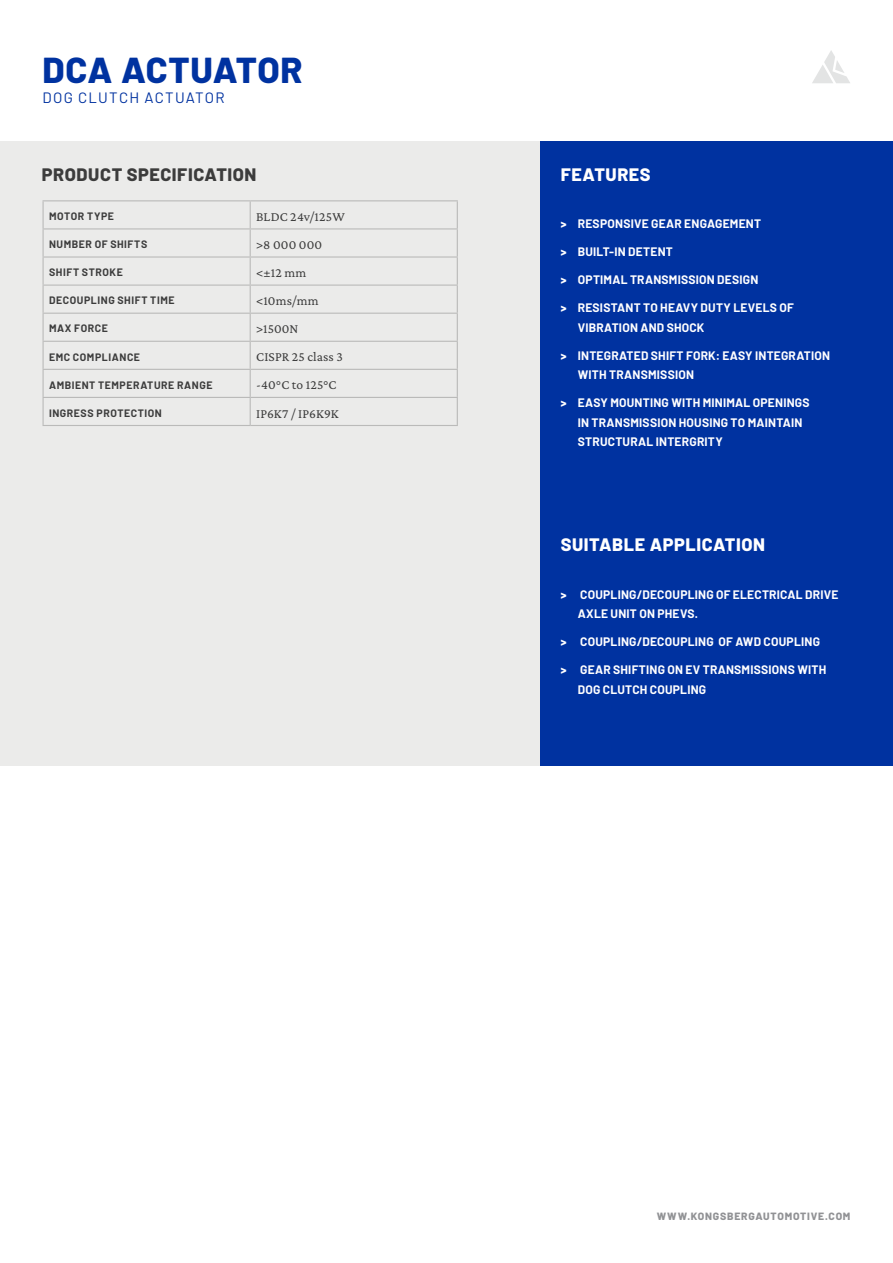
<style>
.page{position:relative;width:893px;height:1263px;background:#fff}
.page>*{position:absolute;margin:0;border:0;box-sizing:border-box;transform-origin:0 0}
.t1{font:800 36px "Barlow";letter-spacing:.015em;color:#0032a0}
.t2{font:800 18px "Barlow";letter-spacing:.03em;color:#fff}
.t3{font:800 18px "Barlow";letter-spacing:.03em;color:#3c3c3c}
.t4{font:15px "Barlow";letter-spacing:.08em;color:#0032a0}
.t5{font:13.5px "Crimson Pro";letter-spacing:.015em;color:#3c3c3c}
.t6{font:13.5px "Crimson Pro";letter-spacing:-.005em;color:#3c3c3c}
.t7{font:700 12px/19.5px "Barlow";letter-spacing:.02em;color:#fff}
.table2{font:700 10.5px "Barlow";letter-spacing:.055em;color:#3c3c3c}
.t8{font:800 10.5px "Barlow";letter-spacing:.075em;color:#919295}
.s1{font-weight:800}
</style>
<div class="page">
<svg style="left:812px;top:50px;width:38px;height:33px"></svg>
<div style="left:539px;top:141px;width:354px;height:625px;background:#0032a0"></div>
<div style="left:0;top:141px;width:539px;height:625px;background:#ebebea"></div>
<hr style="left:43px;top:200px;width:207px;height:1px;background:#babab9">
<hr style="left:250px;top:200px;width:208px;height:1px;background:#babab9">
<hr style="left:43px;top:228px;width:207px;height:1px;background:#babab9">
<hr style="left:250px;top:228px;width:208px;height:1px;background:#babab9">
<hr style="left:43px;top:256px;width:207px;height:2px;background:#babab9">
<hr style="left:250px;top:256px;width:208px;height:2px;background:#babab9">
<hr style="left:43px;top:285px;width:207px;height:1px;background:#babab9">
<hr style="left:250px;top:285px;width:208px;height:1px;background:#babab9">
<hr style="left:43px;top:313px;width:207px;height:1px;background:#babab9">
<hr style="left:250px;top:313px;width:208px;height:1px;background:#babab9">
<hr style="left:43px;top:341px;width:207px;height:1px;background:#babab9">
<hr style="left:250px;top:341px;width:208px;height:1px;background:#babab9">
<hr style="left:43px;top:369px;width:207px;height:1px;background:#babab9">
<hr style="left:250px;top:369px;width:208px;height:1px;background:#babab9">
<hr style="left:43px;top:397px;width:207px;height:1px;background:#babab9">
<svg style="left:43px;top:201px;width:1px;height:224px"></svg>
<hr style="left:250px;top:397px;width:208px;height:1px;background:#babab9">
<svg style="left:250px;top:201px;width:1px;height:224px"></svg>
<svg style="left:457px;top:201px;width:1px;height:224px"></svg>
<hr style="left:43px;top:425px;width:207px;height:1px;background:#babab9">
<hr style="left:250px;top:425px;width:208px;height:1px;background:#babab9">
<p class="t1" style="left:43px;top:43px;width:262px">DCA ACTUATOR</p>
<p class="t4" style="left:43px;top:87px;width:184px">DOG CLUTCH ACTUATOR</p>
<p class="t3" style="left:42px;top:161px;width:216px">PRODUCT SPECIFICATION</p>
<p class="table2" style="left:49px;top:209px;width:66px">MOTOR TYPE</p>
<p class="t5" style="left:256px;top:208px;width:90px">BLDC 24v/125W</p>
<p class="table2" style="left:49px;top:237px;width:100px">NUMBER OF SHIFTS</p>
<p class="t5" style="left:256px;top:236px;width:67px">&gt;8 000 000</p>
<p class="table2" style="left:49px;top:265px;width:75px">SHIFT STROKE</p>
<p class="t5" style="left:256px;top:264px;width:52px">&lt;±12 mm</p>
<p class="table2" style="left:49px;top:293px;width:127px">DECOUPLING SHIFT TIME</p>
<p class="t5" style="left:256px;top:292px;width:64px">&lt;10ms/mm</p>
<p class="table2" style="left:49px;top:321px;width:60px">MAX FORCE</p>
<p class="t5" style="left:256px;top:320px;width:44px">&gt;1500N</p>
<p class="table2" style="left:49px;top:349px;width:92px">EMC COMPLIANCE</p>
<p class="t5" style="left:256px;top:348px;width:88px">CISPR 25 class 3</p>
<p class="table2" style="left:49px;top:377px;width:165px">AMBIENT TEMPERATURE RANGE</p>
<p class="t5" style="left:256px;top:376px;width:82px">-40°C to 125°C</p>
<p class="table2" style="left:49px;top:405px;width:114px">INGRESS PROTECTION</p>
<p class="t6" style="left:256px;top:404px;width:84px">IP6K7 / IP6K9K</p>
<p class="t2" style="left:561px;top:161px;width:91px">FEATURES</p>
<p class="t7" style="left:561px;top:213px;width:202px"><span class="s1">&gt;</span> RESPONSIVE GEAR ENGAGEMENT</p>
<p class="t7" style="left:561px;top:241px;width:114px"><span class="s1">&gt;</span> BUILT-IN DETENT</p>
<p class="t7" style="left:561px;top:269px;width:199px"><span class="s1">&gt;</span> OPTIMAL TRANSMISSION DESIGN</p>
<p class="t7" style="left:578px;top:297px;width:218px;text-indent:-17px"><span class="s1">&gt;</span> RESISTANT TO HEAVY DUTY LEVELS OF<br>VIBRATION AND SHOCK</p>
<p class="t7" style="left:578px;top:345px;width:254px;text-indent:-17px"><span class="s1">&gt;</span> INTEGRATED SHIFT FORK: EASY INTEGRATION<br>WITH TRANSMISSION</p>
<p class="t7" style="left:578px;top:392px;width:233px;text-indent:-17px"><span class="s1">&gt;</span> EASY MOUNTING WITH MINIMAL OPENINGS<br>IN TRANSMISSION HOUSING TO MAINTAIN<br>STRUCTURAL INTERGRITY</p>
<p class="t2" style="left:561px;top:531px;width:206px">SUITABLE APPLICATION</p>
<p class="t7" style="left:578px;top:584px;width:262px;text-indent:-17px"><span class="s1">&gt;</span> COUPLING/DECOUPLING OF ELECTRICAL DRIVE<br>AXLE UNIT ON PHEVS.</p>
<p class="t7" style="left:561px;top:631px;width:261px"><span class="s1">&gt;</span> COUPLING/DECOUPLING OF AWD COUPLING</p>
<p class="t7" style="left:578px;top:659px;width:250px;text-indent:-17px"><span class="s1">&gt;</span> GEAR SHIFTING ON EV TRANSMISSIONS WITH<br>DOG CLUTCH COUPLING</p>
<p class="t8" style="left:657px;top:1209px;width:195px">WWW.KONGSBERGAUTOMOTIVE.COM</p>
</div>
